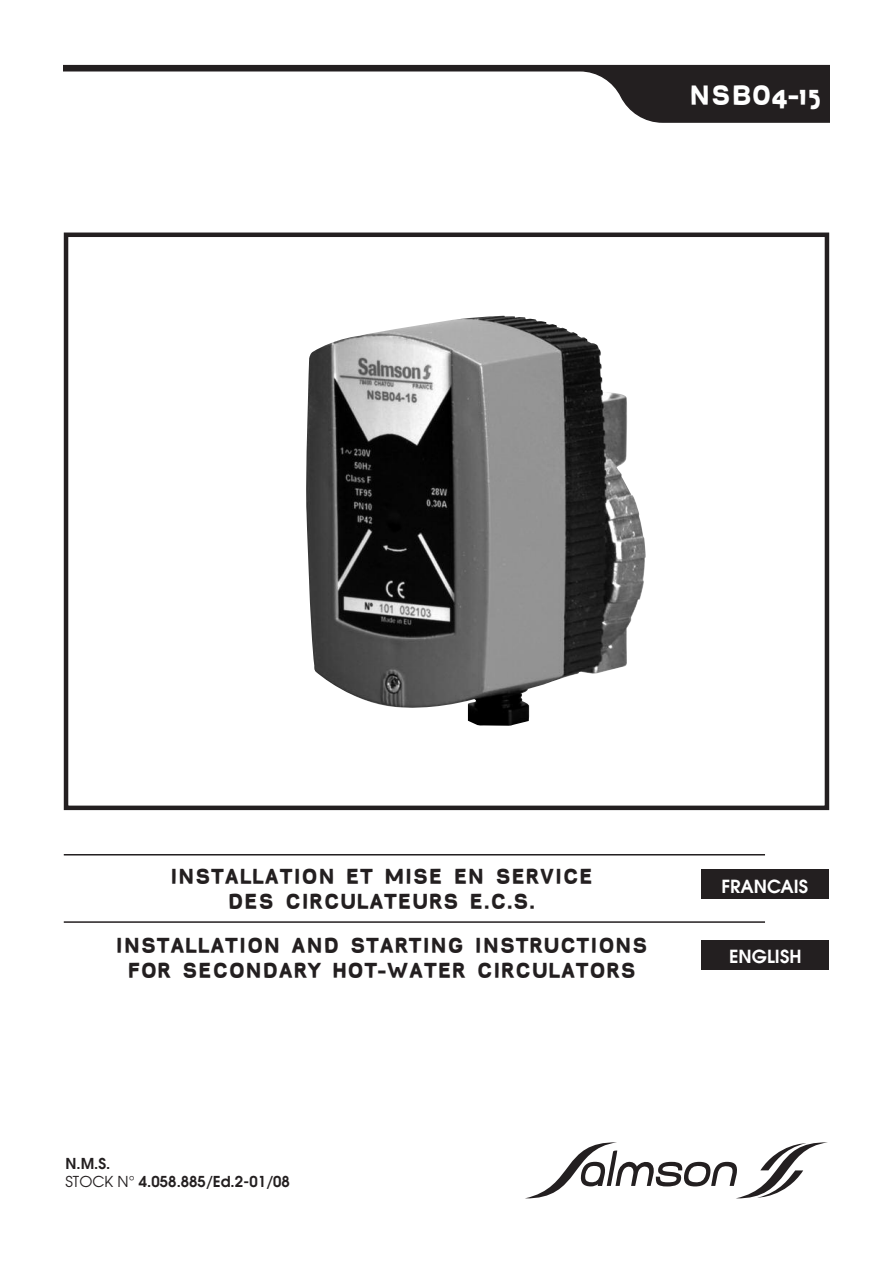
<style>
.page{position:relative;width:893px;height:1263px;background:#fff}
.page>*{position:absolute;margin:0;border:0;box-sizing:border-box;transform-origin:0 0}
.t1{font:27px "Baby Mine Fat";color:#fff}
.t2{font:21px/25.2px "Baby Mine Fat";color:#231f20;text-align:center}
.t3{font:600 18px "Avant Garde";color:#fff}
.t4{font:600 15px/18px "Avant Garde";color:#231f20}
.s1{font-weight:400}
</style>
<div class="page">
<svg style="left:64px;top:64px;width:765px;height:59px"></svg>
<img style="left:306px;top:316px;width:340px;height:410px">
<div style="left:64px;top:233px;width:765px;height:577px;border:4px solid #231f20"></div>
<div style="left:701px;top:869px;width:128px;height:30px;background:#231f20"></div>
<div style="left:702px;top:940px;width:127px;height:29px;background:#231f20"></div>
<hr style="left:64px;top:854px;width:701px;height:1px;background:#231f20">
<hr style="left:64px;top:921px;width:701px;height:2px;background:#231f20">
<svg style="left:526px;top:1142px;width:302px;height:56px"></svg>
<p class="t1" style="left:689px;top:80px;width:134px">NSB04-15</p>
<p class="t2" style="left:170px;top:864px;width:425px">INSTALLATION ET MISE EN SERVICE<br>DES CIRCULATEURS E.C.S.</p>
<p class="t2" style="left:115px;top:933px;width:534px">INSTALLATION AND STARTING INSTRUCTIONS<br>FOR SECONDARY HOT-WATER CIRCULATORS</p>
<p class="t4" style="left:66px;top:1155px;width:226px">N.M.S.<br><span class="s1">STOCK N°</span> 4.058.885/Ed.2-01/08</p>
<p class="t3" style="left:721px;top:876px;width:88px">FRANCAIS</p>
<p class="t3" style="left:729px;top:947px;width:74px">ENGLISH</p>
</div>
